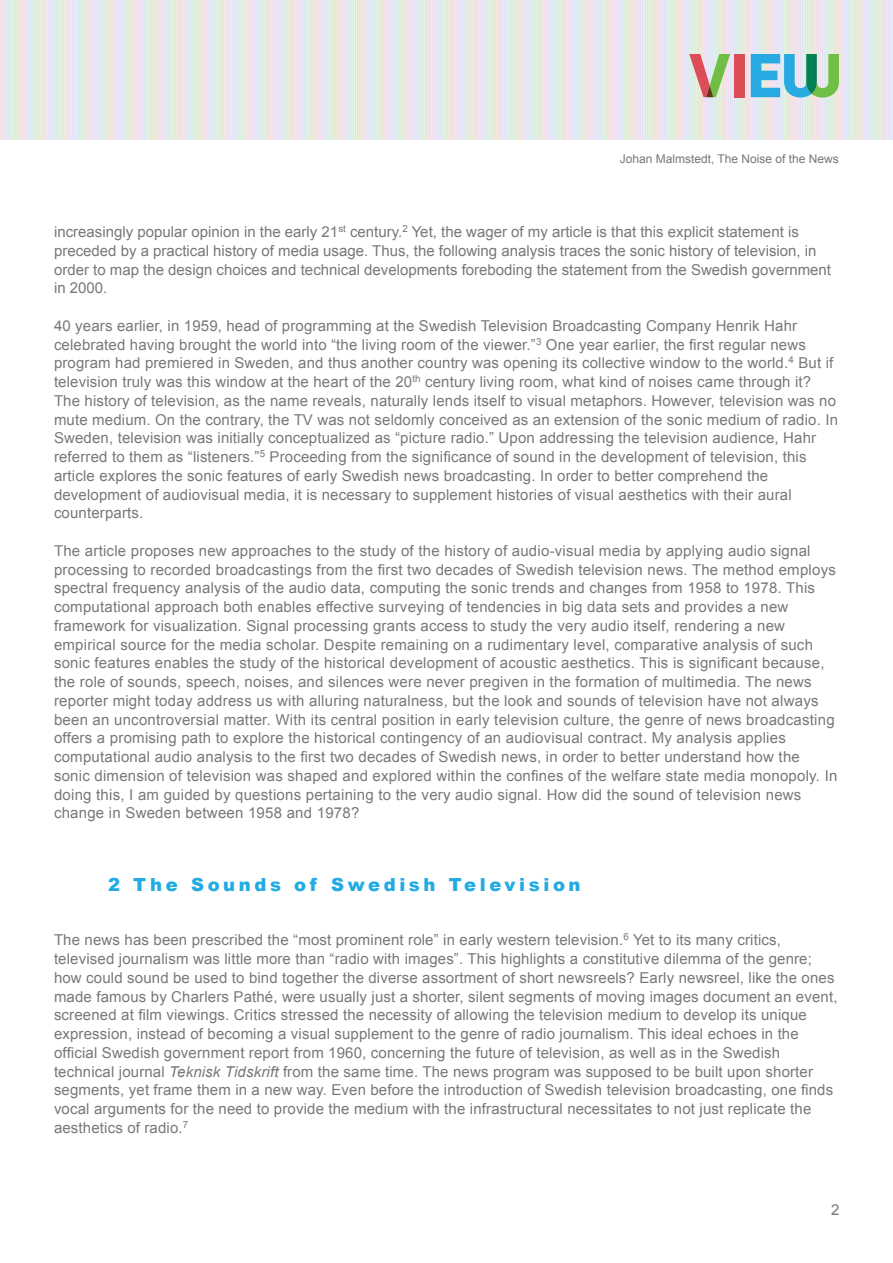
<style>
.page{position:relative;width:893px;height:1263px;background:#fff}
.page>*{position:absolute;margin:0;border:0;box-sizing:border-box;transform-origin:0 0}
.A_head{font:900 18px "Arial";letter-spacing:.2em;color:#22abe2}
.Body_text_next{font:15px/18.8px "Arial";letter-spacing:.015em;color:#797877}
.Body_text_first{font:15px/18.8px "Arial";letter-spacing:.01em;color:#797877}
.t1{font:12px "Arial";color:#797877}
.s1{font-style:italic}
</style>
<div class="page">
<img style="left:0;top:0;width:893px;height:140px">
<div style="left:734px;top:54px;width:10px;height:43px;background:#dc4d58"></div>
<svg style="left:751px;top:54px;width:88px;height:44px;background:#73bfbe"></svg>
<svg style="left:689px;top:54px;width:41px;height:43px;background:#c6b69c"></svg>
<p class="t1" style="left:620px;top:151px;width:221px">Johan Malmstedt, The Noise of the News</p>
<p class="Body_text_first" style="left:54px;top:223px;width:779px">increasingly popular opinion in the early 21<sup>st</sup> century.<sup>2</sup> Yet, the wager of my article is that this explicit statement is preceded by a practical history of media usage. Thus, the following analysis traces the sonic history of television, in order to map the design choices and technical developments foreboding the statement from the Swedish government in 2000.</p>
<p class="Body_text_next" style="left:54px;top:316px;width:785px">40 years earlier, in 1959, head of programming at the Swedish Television Broadcasting Company Henrik Hahr celebrated having brought the world into “the living room of the viewer.”<sup>3</sup> One year earlier, the first regular news program had premiered in Sweden, and thus another country was opening its collective window to the world.<sup>4</sup> But if television truly was this window at the heart of the 20<sup>th</sup> century living room, what kind of noises came through it?<br>The history of television, as the name reveals, naturally lends itself to visual metaphors. However, television was no mute medium. On the contrary, the TV was not seldomly conceived as an extension of the sonic medium of radio. In Sweden, television was initially conceptualized as “picture radio.” Upon addressing the television audience, Hahr referred to them as “listeners.”<sup>5</sup> Proceeding from the significance of sound in the development of television, this article explores the sonic features of early Swedish news broadcasting. In order to better comprehend the development of audiovisual media, it is necessary to supplement histories of visual aesthetics with their aural counterparts.</p>
<p class="Body_text_next" style="left:54px;top:541px;width:785px">The article proposes new approaches to the study of the history of audio-visual media by applying audio signal processing to recorded broadcastings from the first two decades of Swedish television news. The method employs spectral frequency analysis of the audio data, computing the sonic trends and changes from 1958 to 1978. This computational approach both enables effective surveying of tendencies in big data sets and provides a new framework for visualization. Signal processing grants access to study the very audio itself, rendering a new empirical source for the media scholar. Despite remaining on a rudimentary level, comparative analysis of such sonic features enables the study of the historical development of acoustic aesthetics. This is significant because, the role of sounds, speech, noises, and silences were never pregiven in the formation of multimedia. The news reporter might today address us with alluring naturalness, but the look and sounds of television have not always been an uncontroversial matter. With its central position in early television culture, the genre of news broadcasting offers a promising path to explore the historical contingency of an audiovisual contract. My analysis applies computational audio analysis to the first two decades of Swedish news, in order to better understand how the sonic dimension of television was shaped and explored within the confines of the welfare state media monopoly. In doing this, I am guided by questions pertaining to the very audio signal. How did the sound of television news change in Sweden between 1958 and 1978?</p>
<p class="A_head" style="left:108px;top:872px;width:474px">2 The Sounds of Swedish Television</p>
<p class="Body_text_first" style="left:54px;top:931px;width:785px">The news has been prescribed the “most prominent role” in early western television.<sup>6</sup> Yet to its many critics, televised journalism was little more than “radio with images”. This highlights a constitutive dilemma of the genre; how could sound be used to bind together the diverse assortment of short newsreels? Early newsreel, like the ones made famous by Charlers Pathé, were usually just a shorter, silent segments of moving images document an event, screened at film viewings. Critics stressed the necessity of allowing the television medium to develop its unique expression, instead of becoming a visual supplement to the genre of radio journalism. This ideal echoes in the official Swedish government report from 1960, concerning the future of television, as well as in the Swedish technical journal <span class="s1">Teknisk Tidskrift</span> from the same time. The news program was supposed to be built upon shorter segments, yet frame them in a new way. Even before the introduction of Swedish television broadcasting, one finds vocal arguments for the need to provide the medium with the infrastructural necessitates to not just replicate the aesthetics of radio.<sup>7</sup></p>
<p class="Body_text_next" style="left:831px;top:1201px;width:10px">2</p>
</div>
